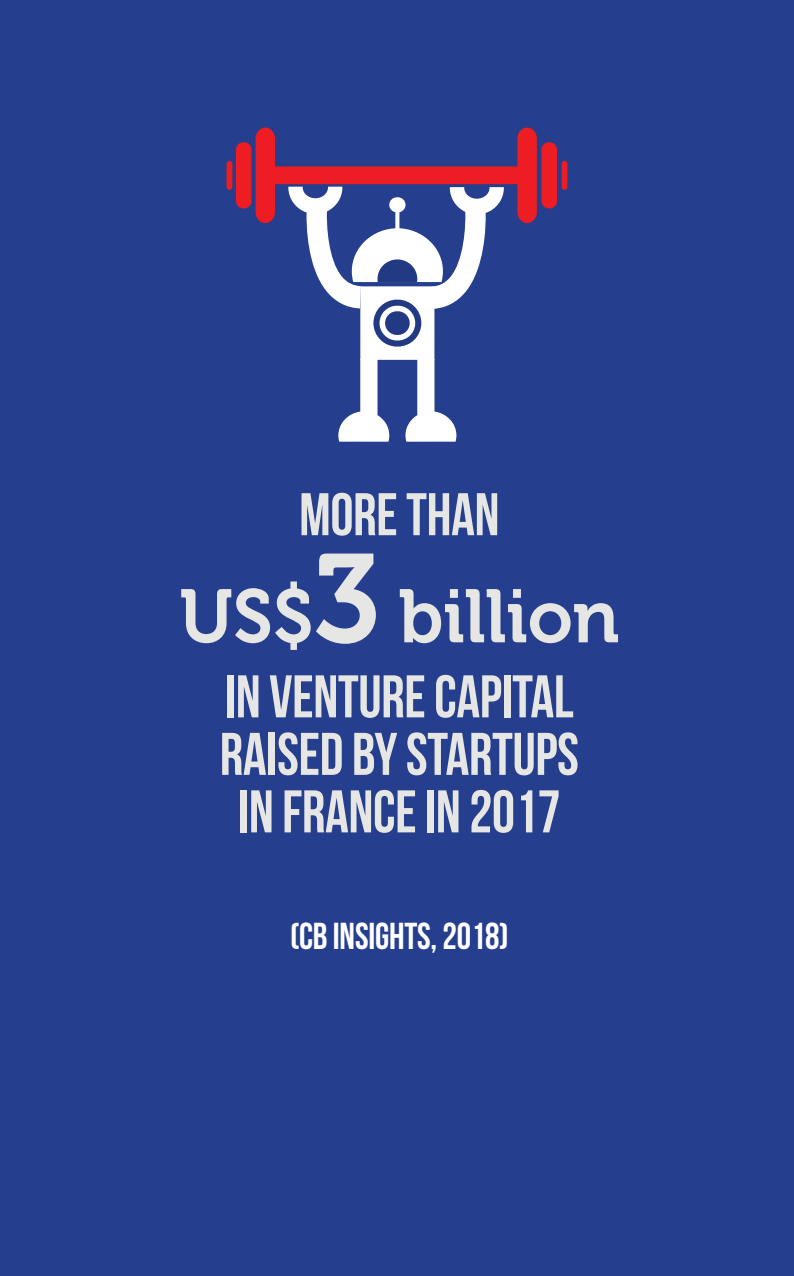
<style>
.page{position:relative;width:794px;height:1276px;background:#253f8e}
.page>*{position:absolute;margin:0;border:0;box-sizing:border-box;transform-origin:0 0}
.t1{font:75px "Museo 700";letter-spacing:-.005em;color:#e6e6e5}
.t2{font:60px/57.5px "Bebas Neue";letter-spacing:-.005em;color:#e6e6e5;text-align:center}
.Titre_point{font:37.5px "Bebas Neue";letter-spacing:-.005em;color:#fff}
.s1{font-size:125px}
</style>
<div class="page">
<svg style="left:561px;top:161px;width:6px;height:29px"></svg>
<div style="left:226px;top:161px;width:6px;height:29px;background:#ee1d23;border-radius:3px"></div>
<div style="left:541px;top:142px;width:16px;height:66px;background:#ee1d23;border-radius:7px"></div>
<div style="left:236px;top:142px;width:15px;height:66px;background:#ee1d23;border-radius:7px"></div>
<svg style="left:256px;top:128px;width:281px;height:314px"></svg>
<p class="t2" style="left:299px;top:485px;width:202px">MORE THAN</p>
<p class="t1" style="left:179px;top:574px;width:441px">US$<span class="s1">3</span> billion</p>
<p class="t2" style="left:220px;top:667px;width:360px">IN VENTURE CAPITAL<br>RAISED BY STARTUPS<br>IN FRANCE IN 2017</p>
<p class="Titre_point" style="left:290px;top:916px;width:220px">(CB INSIGHTS, 2018)</p>
</div>
